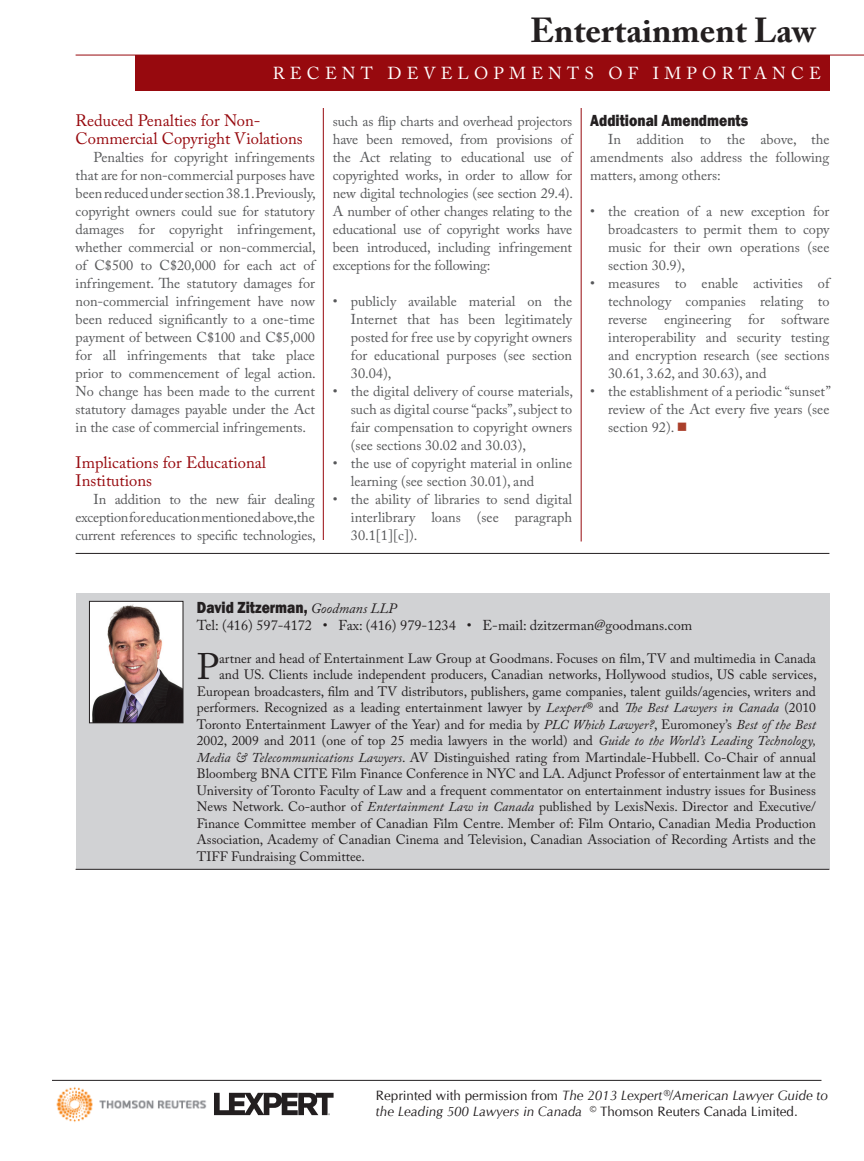
<style>
.page{position:relative;width:864px;height:1161px;background:#fff}
.page>*{position:absolute;margin:0;border:0;box-sizing:border-box;transform-origin:0 0}
.Author_-_biography{font:36.75px "Adobe Caslon Pro";color:#231f20}
.t1{font:700 34.5px "Adobe Caslon Pro";color:#231f20}
.t2{font:17.25px "Adobe Caslon Pro";letter-spacing:.305em;color:#fff}
._5_2_Heading_-_Level{font:16.5px/18px "Adobe Caslon Pro";color:#97090e}
.Author_-_name{font:800 16.5px "Franklin Gothic";color:#231f20;scale:.85 1}
._5_1_Heading_-_Level{font:800 16.5px "Franklin Gothic";color:#231f20;scale:.85 1}
._4_1_Article_Body{font:14.25px/18px "Adobe Caslon Pro";letter-spacing:-.01em;color:#57585a;text-align:justify}
._4_3_Bulleted_List{font:14.25px/18px "Adobe Caslon Pro";color:#57585a;text-align:justify}
.Author_-_contact{font:14.25px "Adobe Caslon Pro";color:#231f20}
.Author_-_biography-2{font:13.5px/16.5px "Adobe Caslon Pro";color:#231f20;text-align:justify}
.t3{font:italic 13.5px/16.2px "CG Omega";color:#231f20}
.s1{color:#aa3f2b}
.s2{font-family:"Adobe Caslon Pro";font-weight:400;font-style:italic;font-size:14.25px}
.s3{font-style:italic}
.s4{font-style:normal}
</style>
<div class="page">
<hr style="left:52px;top:1080px;width:769px;height:1px;background:#231f20">
<img style="left:56px;top:1087px;width:151px;height:35px">
<svg style="left:214px;top:1093px;width:120px;height:22px"></svg>
<hr style="left:76px;top:55px;width:788px;height:1px;background:#97090e">
<div style="left:135px;top:55px;width:694px;height:35px;background:#97090e"></div>
<div style="left:76px;top:594px;width:753px;height:275px;background:#d1d2d4"></div>
<img style="left:91px;top:603px;width:90px;height:118px">
<div style="left:89px;top:601px;width:94px;height:122px;border:1px solid #231f20"></div>
<hr style="left:323px;top:108px;width:1px;height:432px;background:#97090e">
<hr style="left:581px;top:108px;width:1px;height:434px;background:#97090e">
<hr style="left:76px;top:553px;width:753px;height:1px;background:#231f20">
<hr style="left:76px;top:869px;width:753px;height:1px;background:#231f20">
<h2 class="t1" style="left:530px;top:10px;width:287px">Entertainment Law</h2>
<p class="t2" style="left:273px;top:62px;width:550px">recent developments of importance</p>
<p class="_5_2_Heading_-_Level" style="left:76px;top:111px;width:229px">Reduced Penalties for Non-<br>Commercial Copyright Violations</p>
<p class="_4_1_Article_Body" style="left:76px;top:148px;width:242px;text-indent:18px">Penalties for copyright infringements that are for non-commercial purposes have been reduced under section 38.1. Previously, copyright owners could sue for statutory damages for copyright infringement, whether commercial or non-commercial, of C$500 to C$20,000 for each act of infringement. The statutory damages for non-commercial infringement have now been reduced significantly to a one-time payment of between C$100 and C$5,000 for all infringements that take place prior to commencement of legal action.<br>No change has been made to the current statutory damages payable under the Act in the case of commercial infringements.</p>
<p class="_5_2_Heading_-_Level" style="left:76px;top:453px;width:192px">Implications for Educational<br>Institutions</p>
<p class="_4_1_Article_Body" style="left:76px;top:490px;width:242px;text-indent:18px">In addition to the new fair dealing exception for education mentioned above, the current references to specific technologies,</p>
<p class="_4_1_Article_Body" style="left:333px;top:112px;width:242px;text-align:left">such as flip charts and overhead projectors have been removed, from provisions of the Act relating to educational use of copyrighted works, in order to allow for new digital technologies (see section 29.4).<br>A number of other changes relating to the educational use of copyright works have been introduced, including infringement exceptions for the following:</p>
<p class="_4_3_Bulleted_List" style="left:351px;top:292px;width:223px">publicly available material on the Internet that has been legitimately posted for free use by copyright owners for educational purposes (see section 30.04),</p>
<p class="_4_3_Bulleted_List" style="left:351px;top:382px;width:224px">the digital delivery of course materials, such as digital course “packs”, subject to fair compensation to copyright owners (see sections 30.02 and 30.03),</p>
<p class="_4_3_Bulleted_List" style="left:351px;top:454px;width:223px">the use of copyright material in online learning (see section 30.01), and</p>
<p class="_4_3_Bulleted_List" style="left:351px;top:490px;width:223px">the ability of libraries to send digital interlibrary loans (see paragraph 30.1[1][c]).</p>
<p class="_4_1_Article_Body" style="left:333px;top:292px;width:6px">•</p>
<p class="_4_1_Article_Body" style="left:333px;top:382px;width:6px">•</p>
<p class="_4_1_Article_Body" style="left:333px;top:454px;width:6px">•</p>
<p class="_4_1_Article_Body" style="left:333px;top:490px;width:6px">•</p>
<p class="_5_1_Heading_-_Level" style="left:590px;top:110px;width:187px">Additional Amendments</p>
<p class="_4_1_Article_Body" style="left:590px;top:130px;width:241px;text-indent:18px">In addition to the above, the amendments also address the following matters, among others:</p>
<p class="_4_3_Bulleted_List" style="left:608px;top:202px;width:223px">the creation of a new exception for broadcasters to permit them to copy music for their own operations (see section 30.9),</p>
<p class="_4_3_Bulleted_List" style="left:608px;top:274px;width:224px">measures to enable activities of technology companies relating to reverse engineering for software interoperability and security testing and encryption research (see sections 30.61, 3.62, and 30.63), and</p>
<p class="_4_3_Bulleted_List" style="left:608px;top:382px;width:224px">the establishment of a periodic “sunset” review of the Act every five years (see section 92). <span class="s1">■</span></p>
<p class="_4_1_Article_Body" style="left:590px;top:202px;width:6px">•</p>
<p class="_4_1_Article_Body" style="left:590px;top:274px;width:6px">•</p>
<p class="_4_1_Article_Body" style="left:590px;top:382px;width:6px">•</p>
<p class="Author_-_name" style="left:197px;top:597px;width:237px">David Zitzerman, <span class="s2">Goodmans LLP</span></p>
<p class="Author_-_contact" style="left:197px;top:616px;width:497px">Tel: (416) 597-4172 • Fax: (416) 979-1234 • E-mail: dzitzerman@goodmans.com</p>
<p class="Author_-_biography" style="left:197px;top:645px;width:22px">P</p>
<p class="Author_-_biography-2" style="left:219px;top:650px;width:598px">artner and head of Entertainment Law Group at Goodmans. Focuses on film, TV and multimedia in Canada</p>
<p class="Author_-_biography-2" style="left:219px;top:666px;width:599px">and US. Clients include independent producers, Canadian networks, Hollywood studios, US cable services,</p>
<p class="Author_-_biography-2" style="left:197px;top:683px;width:621px">European broadcasters, film and TV distributors, publishers, game companies, talent guilds/agencies, writers and</p>
<p class="Author_-_biography-2" style="left:197px;top:699px;width:621px">performers. Recognized as a leading entertainment lawyer by <span class="s3">Lexpert</span>® and <span class="s3">The Best Lawyers in Canada</span> (2010</p>
<p class="Author_-_biography-2" style="left:197px;top:716px;width:621px">Toronto Entertainment Lawyer of the Year) and for media by <span class="s3">PLC Which Lawyer?</span>, Euromoney’s <span class="s3">Best of the Best</span></p>
<p class="Author_-_biography-2" style="left:197px;top:732px;width:621px">2002, 2009 and 2011 (one of top 25 media lawyers in the world) and <span class="s3">Guide to the World’s Leading Technology,</span></p>
<p class="Author_-_biography-2" style="left:197px;top:749px;width:621px"><span class="s3">Media &amp; Telecommunications Lawyers</span>. AV Distinguished rating from Martindale-Hubbell. Co-Chair of annual</p>
<p class="Author_-_biography-2" style="left:197px;top:765px;width:107px">Bloomberg BNA CITE</p>
<p class="Author_-_biography-2" style="left:197px;top:765px;width:621px;text-indent:134px">Film Finance Conference in NYC and LA. Adjunct Professor of entertainment law at the University of Toronto Faculty of Law and a frequent commentator on entertainment industry issues for Business News Network. Co-author of <span class="s3">Entertainment Law in Canada</span> published by LexisNexis. Director and Executive/ Finance Committee member of Canadian Film Centre. Member of: Film Ontario, Canadian Media Production Association, Academy of Canadian Cinema and Television, Canadian Association of Recording Artists and the TIFF</p>
<p class="Author_-_biography-2" style="left:231px;top:848px;width:135px">Fundraising Committee.</p>
<p class="t3" style="left:376px;top:1087px;width:453px"><span class="s4">Reprinted with permission from</span> The 2013 Lexpert®/American Lawyer Guide to the Leading 500 Lawyers in Canada <span class="s4">© Thomson Reuters Canada Limited.</span></p>
</div>
